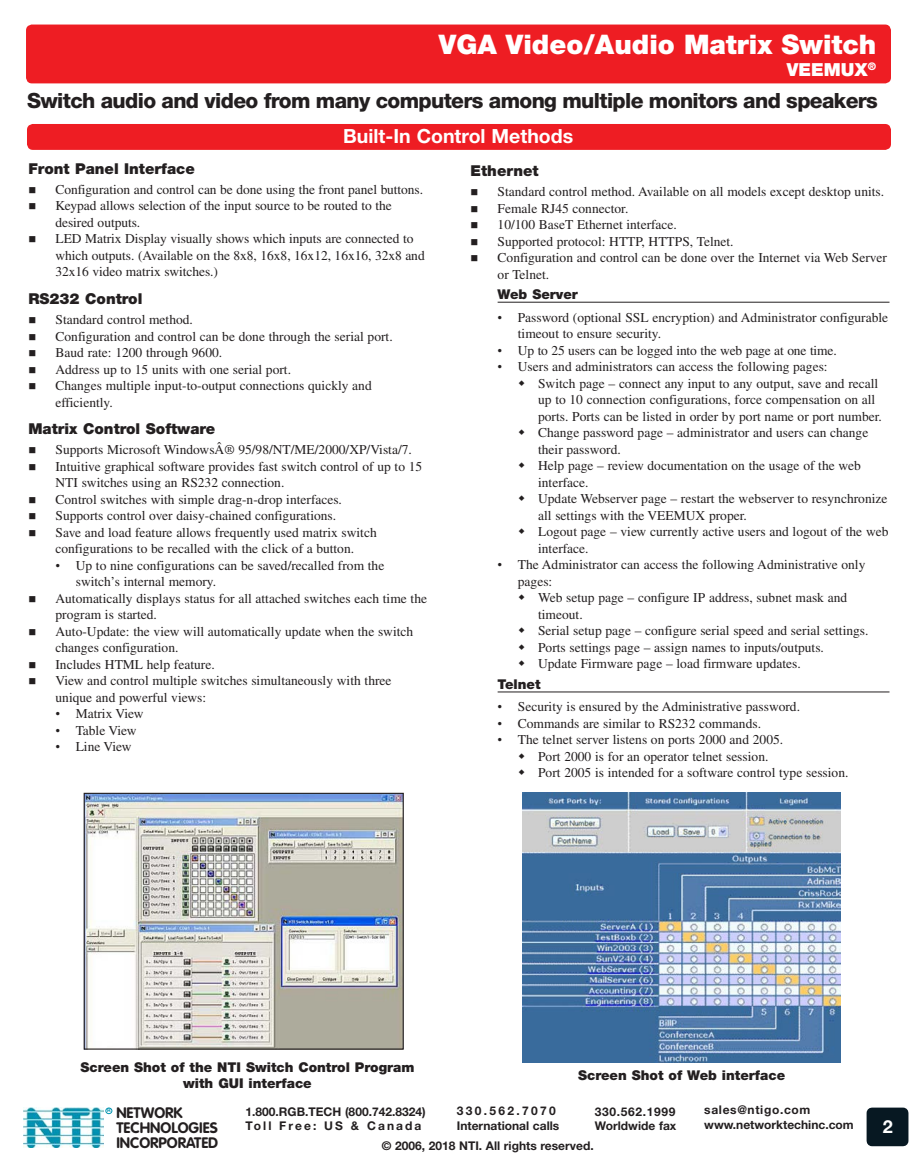
<style>
.page{position:relative;width:918px;height:1175px;background:#fff}
.page>*{position:absolute;margin:0;border:0;box-sizing:border-box;transform-origin:0 0}
.t1{font:900 27px "Helvetica Neue LT Std";color:#fff}
.Sub-head{font:800 21px "Helvetica Neue LT Std";letter-spacing:-.03em;color:#231f20}
.Page_Bar_Header{font:700 19.5px "Helvetica Neue LT Std";color:#fff}
.Title-sub{font:900 18px "Helvetica Neue LT Std";color:#fff}
.t2{font:700 18px "Helvetica Neue LT Std";color:#fff}
.Body_Sub_Header{font:900 15px "Helvetica Neue LT Std";color:#231f20}
.t3{font:700 15px/14.7px "VAG Rounded Std";color:#231f20}
._1st_Level_Bullet{font:13.5px/16.5px "Times LT Std";color:#231f20}
._3rd_Level_Bullet{font:13.5px/16.5px "Times LT Std";color:#231f20}
._2nd_Level_Bullet{font:13.5px/16.5px "Times LT Std";color:#231f20}
.Product_Sub_Header{font:900 13.5px/16.2px "Helvetica Neue LT Std";color:#231f20;text-align:center}
.Body_Sub_Header_Inde{font:900 13.5px "Helvetica Neue LT Std";color:#231f20}
.t4{font:700 12px "Helvetica Neue LT Std";color:#231f20}
.t5{font:700 12px "Helvetica Neue LT Std";letter-spacing:.055em;color:#231f20}
.t6{font:700 12px "Helvetica Neue LT Std";letter-spacing:.175em;color:#231f20}
.t7{font:700 12px "Helvetica Neue LT Std";letter-spacing:.195em;color:#231f20}
.t8{font:700 4.95px "Helvetica Neue LT Std";color:#0093b0}
.s1{font-family:"Times New Roman"}
</style>
<div class="page">
<div style="left:105px;top:1107px;width:7px;height:7px;border:1px solid #0093b0;border-radius:50%"></div>
<img style="left:23px;top:1107px;width:81px;height:40px">
<div style="left:867px;top:1107px;width:41px;height:39px;background:#071822"></div>
<div style="left:26px;top:25px;width:865px;height:58px;background:#ee1d23;border-radius:6px"></div>
<div style="left:27px;top:124px;width:864px;height:26px;background:#ee1d23;border-radius:6px"></div>
<hr style="left:498px;top:302px;width:392px;height:1px;background:#231f20">
<hr style="left:498px;top:691px;width:392px;height:1px;background:#231f20">
<img style="left:523px;top:792px;width:317px;height:270px">
<img style="left:86px;top:794px;width:316px;height:253px">
<div style="left:84px;top:792px;width:320px;height:257px;border:1px solid #231f20"></div>
<p class="t1" style="left:439px;top:28px;width:439px">VGA Video/Audio Matrix Switch</p>
<p class="Title-sub" style="left:787px;top:59px;width:91px">VEEMUX<sup>®</sup></p>
<p class="Sub-head" style="left:27px;top:88px;width:852px">Switch audio and video from many computers among multiple monitors and speakers</p>
<p class="Page_Bar_Header" style="left:343px;top:124px;width:231px">Built-In Control Methods</p>
<p class="Body_Sub_Header" style="left:28px;top:160px;width:168px">Front Panel Interface</p>
<p class="_1st_Level_Bullet" style="left:56px;top:181px;width:369px">Configuration and control can be done using the front panel buttons.</p>
<p class="_1st_Level_Bullet" style="left:56px;top:197px;width:338px">Keypad allows selection of the input source to be routed to the desired outputs.</p>
<p class="_1st_Level_Bullet" style="left:56px;top:230px;width:371px">LED Matrix Display visually shows which inputs are connected to which outputs. (Available on the 8x8, 16x8, 16x12, 16x16, 32x8 and<br>32x16 video matrix switches.)</p>
<p class="Body_Sub_Header" style="left:28px;top:290px;width:115px">RS232 Control</p>
<p class="_1st_Level_Bullet" style="left:56px;top:311px;width:139px">Standard control method.</p>
<p class="_1st_Level_Bullet" style="left:56px;top:328px;width:339px">Configuration and control can be done through the serial port.</p>
<p class="_1st_Level_Bullet" style="left:56px;top:344px;width:168px">Baud rate: 1200 through 9600.</p>
<p class="_1st_Level_Bullet" style="left:56px;top:361px;width:237px">Address up to 15 units with one serial port.</p>
<p class="_1st_Level_Bullet" style="left:56px;top:377px;width:318px">Changes multiple input-to-output connections quickly and efficiently.</p>
<p class="Body_Sub_Header" style="left:28px;top:420px;width:188px">Matrix Control Software</p>
<p class="_1st_Level_Bullet" style="left:56px;top:441px;width:358px">Supports Microsoft WindowsÂ® 95/98/NT/ME/2000/XP/Vista/7.</p>
<p class="_1st_Level_Bullet" style="left:56px;top:458px;width:368px">Intuitive graphical software provides fast switch control of up to 15<br>NTI switches using an RS232 connection.</p>
<p class="_1st_Level_Bullet" style="left:56px;top:491px;width:288px">Control switches with simple drag-n-drop interfaces.</p>
<p class="_1st_Level_Bullet" style="left:56px;top:507px;width:282px">Supports control over daisy-chained configurations.</p>
<p class="_1st_Level_Bullet" style="left:56px;top:524px;width:323px">Save and load feature allows frequently used matrix switch configurations to be recalled with the click of a button.</p>
<p class="_2nd_Level_Bullet" style="left:76px;top:557px;width:310px;text-indent:-20px"><span class="s1">•</span> Up to nine configurations can be saved/recalled from the switch’s internal memory.</p>
<p class="_1st_Level_Bullet" style="left:56px;top:590px;width:373px">Automatically displays status for all attached switches each time the program is started.</p>
<p class="_1st_Level_Bullet" style="left:56px;top:623px;width:359px">Auto-Update: the view will automatically update when the switch changes configuration.</p>
<p class="_1st_Level_Bullet" style="left:56px;top:656px;width:161px">Includes HTML help feature.</p>
<p class="_1st_Level_Bullet" style="left:56px;top:672px;width:338px">View and control multiple switches simultaneously with three unique and powerful views:</p>
<p class="_2nd_Level_Bullet" style="left:56px;top:705px;width:90px"><span class="s1">•</span> Matrix View</p>
<p class="_2nd_Level_Bullet" style="left:56px;top:722px;width:83px"><span class="s1">•</span> Table View</p>
<p class="_2nd_Level_Bullet" style="left:56px;top:738px;width:78px"><span class="s1">•</span> Line View</p>
<p class="Body_Sub_Header" style="left:471px;top:162px;width:70px">Ethernet</p>
<p class="_1st_Level_Bullet" style="left:498px;top:183px;width:388px">Standard control method. Available on all models except desktop units.</p>
<p class="_1st_Level_Bullet" style="left:498px;top:200px;width:132px">Female RJ45 connector.</p>
<p class="_1st_Level_Bullet" style="left:498px;top:216px;width:181px">10/100 BaseT Ethernet interface.</p>
<p class="_1st_Level_Bullet" style="left:498px;top:233px;width:238px">Supported protocol: HTTP, HTTPS, Telnet.</p>
<p class="_1st_Level_Bullet" style="left:498px;top:249px;width:391px">Configuration and control can be done over the Internet via Web Server or Telnet.</p>
<p class="Body_Sub_Header_Inde" style="left:498px;top:286px;width:82px">Web Server</p>
<p class="_2nd_Level_Bullet" style="left:518px;top:309px;width:372px;text-indent:-20px"><span class="s1">•</span> Password (optional SSL encryption) and Administrator configurable timeout to ensure security.</p>
<p class="_2nd_Level_Bullet" style="left:498px;top:342px;width:341px"><span class="s1">•</span> Up to 25 users can be logged into the web page at one time.</p>
<p class="_2nd_Level_Bullet" style="left:498px;top:358px;width:332px"><span class="s1">•</span> Users and administrators can access the following pages:</p>
<p class="_3rd_Level_Bullet" style="left:538px;top:375px;width:345px">Switch page – connect any input to any output, save and recall up to 10 connection configurations, force compensation on all ports. Ports can be listed in order by port name or port number.</p>
<p class="_3rd_Level_Bullet" style="left:538px;top:424px;width:332px">Change password page – administrator and users can change their password.</p>
<p class="_3rd_Level_Bullet" style="left:538px;top:457px;width:324px">Help page – review documentation on the usage of the web interface.</p>
<p class="_3rd_Level_Bullet" style="left:538px;top:490px;width:351px">Update Webserver page – restart the webserver to resynchronize all settings with the VEEMUX proper.</p>
<p class="_3rd_Level_Bullet" style="left:538px;top:523px;width:352px">Logout page – view currently active users and logout of the web interface.</p>
<p class="_2nd_Level_Bullet" style="left:518px;top:556px;width:349px;text-indent:-20px"><span class="s1">•</span> The Administrator can access the following Administrative only pages:</p>
<p class="_3rd_Level_Bullet" style="left:538px;top:589px;width:311px">Web setup page – configure IP address, subnet mask and timeout.</p>
<p class="_3rd_Level_Bullet" style="left:538px;top:622px;width:332px">Serial setup page – configure serial speed and serial settings.</p>
<p class="_3rd_Level_Bullet" style="left:538px;top:639px;width:287px">Ports settings page – assign names to inputs/outputs.</p>
<p class="_3rd_Level_Bullet" style="left:538px;top:655px;width:264px">Update Firmware page – load firmware updates.</p>
<p class="Body_Sub_Header_Inde" style="left:498px;top:675px;width:45px">Telnet</p>
<p class="_2nd_Level_Bullet" style="left:498px;top:698px;width:304px"><span class="s1">•</span> Security is ensured by the Administrative password.</p>
<p class="_2nd_Level_Bullet" style="left:498px;top:715px;width:265px"><span class="s1">•</span> Commands are similar to RS232 commands.</p>
<p class="_2nd_Level_Bullet" style="left:498px;top:731px;width:287px"><span class="s1">•</span> The telnet server listens on ports 2000 and 2005.</p>
<p class="_3rd_Level_Bullet" style="left:538px;top:748px;width:232px">Port 2000 is for an operator telnet session.</p>
<p class="_3rd_Level_Bullet" style="left:538px;top:764px;width:312px">Port 2005 is intended for a software control type session.</p>
<p class="Product_Sub_Header" style="left:80px;top:1059px;width:335px">Screen Shot of the NTI Switch Control Program with GUI interface</p>
<p class="Product_Sub_Header" style="left:578px;top:1067px;width:209px">Screen Shot of Web interface</p>
<p class="t8" style="left:107px;top:1107px;width:5px">R</p>
<p class="t3" style="left:116px;top:1106px;width:103px">NETWORK<br>TECHNOLOGIES<br>INCORPORATED</p>
<p class="t5" style="left:704px;top:1102px;width:108px">sales@ntigo.com</p>
<p class="t7" style="left:457px;top:1103px;width:101px">330.562.7070</p>
<p class="t4" style="left:457px;top:1118px;width:104px">International calls</p>
<p class="t5" style="left:595px;top:1103px;width:82px">330.562.1999</p>
<p class="t4" style="left:595px;top:1118px;width:83px">Worldwide fax</p>
<p class="t4" style="left:246px;top:1104px;width:181px">1.800.RGB.TECH (800.742.8324)</p>
<p class="t6" style="left:246px;top:1118px;width:177px">Toll Free: US &amp; Canada</p>
<p class="t4" style="left:704px;top:1117px;width:151px">www.networktechinc.com</p>
<p class="t2" style="left:883px;top:1115px;width:12px">2</p>
<p class="t4" style="left:382px;top:1138px;width:213px">© 2006, 2018 NTI. All rights reserved.</p>
</div>
